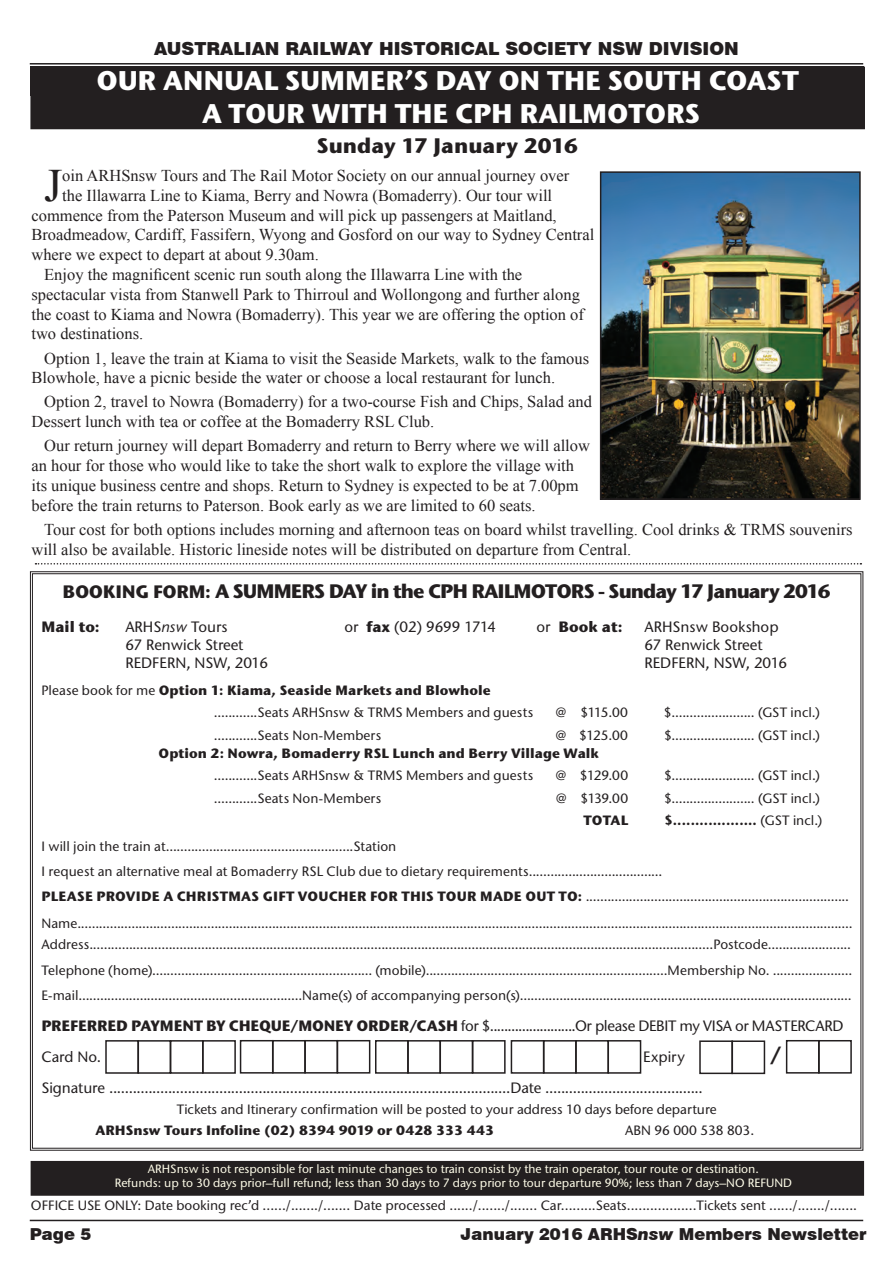
<style>
.page{position:relative;width:893px;height:1263px;background:#fff}
.page>*{position:absolute;margin:0;border:0;box-sizing:border-box;transform-origin:0 0}
.t1{font:46.35px "Times New Roman";color:#231f20}
.t2{font:700 27px/32.4px "ITC Stone Sans";letter-spacing:-.01em;color:#fff;text-align:center}
.t3{font:27px "Times New Roman";color:#fff}
.t4{font:700 21px "ITC Stone Sans";color:#231f20}
.t5{font:700 19.5px "ITC Stone Sans";letter-spacing:-.05em;color:#231f20}
.t6{font:900 18px "Swiss 721 BT";color:#231f20}
.t7{font:16.5px/19.8px "Times New Roman";color:#231f20}
.t8{font:900 16.5px "Swiss 721 BT";color:#231f20}
.t9{font:15px "ITC Stone Sans";color:#231f20}
.t10{font:15px/31px "ITC Stone Sans";letter-spacing:-.02em;color:#231f20}
.t11{font:700 15px "ITC Stone Sans";color:#231f20}
.t12{font:13.5px/25.2px "ITC Stone Sans";color:#231f20}
.t13{font:700 13.5px "ITC Stone Sans";color:#231f20}
.t14{font:12px/14.4px "ITC Stone Sans";color:#fffde9;text-align:center}
.s1{font-size:18px}
.s2{font-style:italic}
.s3{font-weight:700}
.s4{font-weight:400}
</style>
<div class="page">
<div style="left:30px;top:66px;width:833px;height:30px;background:#231f20"></div>
<hr style="left:30px;top:63px;width:833px;height:2px;background:#231f20">
<hr style="left:30px;top:1220px;width:833px;height:1px;background:#231f20">
<div style="left:31px;top:1162px;width:832px;height:33px;background:#231f20"></div>
<div style="left:31px;top:1161px;width:833px;height:35px;border:2px solid #231f20"></div>
<svg style="left:29px;top:571px;width:835px;height:580px"></svg>
<div style="left:699px;top:1040px;width:34px;height:34px;border:2px solid #231f20"></div>
<div style="left:731px;top:1040px;width:34px;height:34px;border:2px solid #231f20"></div>
<div style="left:105px;top:1040px;width:34px;height:34px;border:2px solid #231f20"></div>
<div style="left:137px;top:1040px;width:34px;height:34px;border:2px solid #231f20"></div>
<div style="left:170px;top:1040px;width:34px;height:34px;border:2px solid #231f20"></div>
<div style="left:202px;top:1040px;width:34px;height:34px;border:2px solid #231f20"></div>
<div style="left:240px;top:1040px;width:34px;height:33px;border:2px solid #231f20"></div>
<div style="left:272px;top:1040px;width:34px;height:33px;border:2px solid #231f20"></div>
<div style="left:304px;top:1040px;width:34px;height:33px;border:2px solid #231f20"></div>
<div style="left:337px;top:1040px;width:33px;height:33px;border:2px solid #231f20"></div>
<div style="left:375px;top:1040px;width:34px;height:34px;border:2px solid #231f20"></div>
<div style="left:407px;top:1040px;width:34px;height:34px;border:2px solid #231f20"></div>
<div style="left:439px;top:1040px;width:34px;height:34px;border:2px solid #231f20"></div>
<div style="left:472px;top:1040px;width:34px;height:34px;border:2px solid #231f20"></div>
<div style="left:511px;top:1040px;width:33px;height:34px;border:2px solid #231f20"></div>
<div style="left:543px;top:1040px;width:34px;height:34px;border:2px solid #231f20"></div>
<div style="left:575px;top:1040px;width:34px;height:34px;border:2px solid #231f20"></div>
<div style="left:607px;top:1040px;width:34px;height:34px;border:2px solid #231f20"></div>
<div style="left:786px;top:1040px;width:34px;height:33px;border:2px solid #231f20"></div>
<div style="left:818px;top:1040px;width:34px;height:33px;border:2px solid #231f20"></div>
<svg style="left:35px;top:563px;width:826px;height:1px"></svg>
<div style="left:31px;top:67px;width:833px;height:62px;background:#231f20"></div>
<img style="left:603px;top:174px;width:255px;height:323px">
<div style="left:600px;top:171px;width:261px;height:329px;border:2px solid #231f20"></div>
<h3 class="t6" style="left:154px;top:38px;width:586px">AUSTRALIAN RAILWAY HISTORICAL SOCIETY NSW DIVISION</h3>
<h2 class="t3" style="left:285px;top:61px;width:84px">MEMB</h2>
<h2 class="t3" style="left:402px;top:61px;width:207px">S’ NEWSLETTER</h2>
<h2 class="t2" style="left:97px;top:64px;width:704px">OUR ANNUAL SUMMER’S DAY ON THE SOUTH COAST<br>A TOUR WITH THE CPH RAILMOTORS</h2>
<h3 class="t4" style="left:317px;top:132px;width:263px">Sunday 17 January 2016</h3>
<h1 class="t1" style="left:44px;top:154px;width:20px">J</h1>
<p class="t7" style="left:62px;top:165px;width:508px">oin ARHSnsw Tours and The Rail Motor Society on our annual journey over</p>
<p class="t7" style="left:62px;top:185px;width:491px">the Illawarra Line to Kiama, Berry and Nowra (Bomaderry). Our tour will</p>
<p class="t7" style="left:31px;top:205px;width:527px">commence from the Paterson Museum and will pick up passengers at Maitland,</p>
<p class="t7" style="left:31px;top:225px;width:564px">Broadmeadow, Cardiff, Fassifern, Wyong and Gosford on our way to Sydney Central</p>
<p class="t7" style="left:31px;top:245px;width:289px">where we expect to depart at about 9.30am.</p>
<p class="t7" style="left:44px;top:264px;width:479px">Enjoy the magnificent scenic run south along the Illawarra Line with the</p>
<p class="t7" style="left:31px;top:284px;width:550px">spectacular vista from Stanwell Park to Thirroul and Wollongong and further along</p>
<p class="t7" style="left:31px;top:304px;width:554px">the coast to Kiama and Nowra (Bomaderry). This year we are offering the option of</p>
<p class="t7" style="left:31px;top:324px;width:113px">two destinations.</p>
<p class="t7" style="left:31px;top:348px;width:559px;text-indent:13px">Option 1, leave the train at Kiama to visit the Seaside Markets, walk to the famous<br>Blowhole, have a picnic beside the water or choose a local restaurant for lunch.</p>
<p class="t7" style="left:31px;top:392px;width:562px;text-indent:13px">Option 2, travel to Nowra (Bomaderry) for a two-course Fish and Chips, Salad and<br>Dessert lunch with tea or coffee at the Bomaderry RSL Club.</p>
<p class="t7" style="left:31px;top:436px;width:560px;text-indent:13px">Our return journey will depart Bomaderry and return to Berry where we will allow an hour for those who would like to take the short walk to explore the village with its unique business centre and shops. Return to Sydney is expected to be at 7.00pm before the train returns to Paterson. Book early as we are limited to 60 seats.</p>
<p class="t7" style="left:31px;top:519px;width:823px;text-indent:13px">Tour cost for both options includes morning and afternoon teas on board whilst travelling. Cool drinks &amp; TRMS souvenirs will also be available. Historic lineside notes will be distributed on departure from Central.</p>
<h3 class="t5" style="left:63px;top:579px;width:770px"><span class="s1">BOOKING FORM:</span> A SUMMERS DAY in the CPH RAILMOTORS - Sunday 17 January 2016</h3>
<p class="t11" style="left:41px;top:617px;width:60px">Mail to:</p>
<p class="t9" style="left:125px;top:618px;width:104px">ARHS<span class="s2">nsw</span> Tours</p>
<p class="t9" style="left:344px;top:618px;width:153px">or <span class="s3">fax</span> (02) 9699 1714</p>
<p class="t11" style="left:536px;top:617px;width:88px"><span class="s4">or</span> Book at:</p>
<p class="t9" style="left:644px;top:618px;width:136px">ARHSnsw Bookshop</p>
<p class="t9" style="left:125px;top:636px;width:119px">67 Renwick Street</p>
<p class="t9" style="left:644px;top:636px;width:119px">67 Renwick Street</p>
<p class="t9" style="left:125px;top:654px;width:144px">REDFERN, NSW, 2016</p>
<p class="t9" style="left:644px;top:654px;width:144px">REDFERN, NSW, 2016</p>
<p class="t12" style="left:214px;top:679px;width:321px;line-height:22.5px;text-indent:-173px">Please book for me <span class="s3">Option 1: Kiama, Seaside Markets and Blowhole </span>............Seats ARHSnsw &amp; TRMS Members and guests</p>
<p class="t12" style="left:556px;top:700px;width:74px">@ $115.00</p>
<p class="t12" style="left:664px;top:700px;width:157px">$....................... (GST incl.)</p>
<p class="t12" style="left:214px;top:722px;width:169px">............Seats Non-Members</p>
<p class="t12" style="left:556px;top:722px;width:74px">@ $125.00</p>
<p class="t12" style="left:664px;top:722px;width:157px">$....................... (GST incl.)</p>
<p class="t13" style="left:158px;top:744px;width:442px">Option 2: Nowra, Bomaderry RSL Lunch and Berry Village Walk</p>
<p class="t12" style="left:214px;top:763px;width:321px">............Seats ARHSnsw &amp; TRMS Members and guests</p>
<p class="t12" style="left:556px;top:763px;width:74px">@ $129.00</p>
<p class="t12" style="left:664px;top:763px;width:157px">$....................... (GST incl.)</p>
<p class="t12" style="left:214px;top:785px;width:169px">............Seats Non-Members</p>
<p class="t12" style="left:556px;top:785px;width:74px">@ $139.00</p>
<p class="t12" style="left:664px;top:785px;width:157px">$....................... (GST incl.)</p>
<p class="t13" style="left:583px;top:812px;width:46px">TOTAL</p>
<p class="t13" style="left:664px;top:812px;width:160px">$....…..…….… <span class="s4">(GST incl.)</span></p>
<p class="t12" style="left:41px;top:833px;width:809px">I will join the train at....................................................Station<br>I request an alternative meal at Bomaderry RSL Club due to dietary requirements.....................................<br><span class="s3">PLEASE PROVIDE A CHRISTMAS GIFT VOUCHER FOR THIS TOUR MADE OUT TO:</span> .........................................................................</p>
<p class="t12" style="left:41px;top:913px;width:813px;line-height:21px">Name.......................................................................................................................................................................................................................<br>Address.............................................................................................................................................................................Postcode.......................</p>
<p class="t12" style="left:41px;top:957px;width:812px">Telephone (home)............................................................. (mobile)...................................................................Membership No. ......................<br>E-mail..............................................................Name(s) of accompanying person(s)............................................................................................</p>
<p class="t10" style="left:41px;top:1010px;width:803px"><span class="s3">PREFERRED PAYMENT BY CHEQUE/MONEY ORDER/CASH</span> for $........................Or please DEBIT my VISA or MASTERCARD<br>Card No.</p>
<p class="t9" style="left:643px;top:1047px;width:43px">Expiry</p>
<h3 class="t4" style="left:770px;top:1041px;width:14px">/</h3>
<p class="t9" style="left:41px;top:1078px;width:663px">Signature ......................................................................................................Date ........................................</p>
<p class="t12" style="left:177px;top:1096px;width:541px">Tickets and Itinerary confirmation will be posted to your address 10 days before departure</p>
<p class="t13" style="left:95px;top:1121px;width:400px">ARHSnsw Tours Infoline (02) 8394 9019 or 0428 333 443</p>
<p class="t12" style="left:625px;top:1117px;width:131px">ABN 96 000 538 803.</p>
<p class="t14" style="left:115px;top:1161px;width:679px">ARHSnsw is not responsible for last minute changes to train consist by the train operator, tour route or destination.<br>Refunds: up to 30 days prior–full refund; less than 30 days to 7 days prior to tour departure 90%; less than 7 days–NO REFUND</p>
<p class="t12" style="left:31px;top:1192px;width:828px">OFFICE USE ONLY: Date booking rec’d ....../......./....... Date processed ....../......./....... Car.........Seats..................Tickets sent ....../......./.......</p>
<p class="t8" style="left:30px;top:1224px;width:63px">Page 5</p>
<p class="t8" style="left:461px;top:1224px;width:407px">January 2016 ARHS<span class="s2">nsw</span> Members Newsletter</p>
</div>
